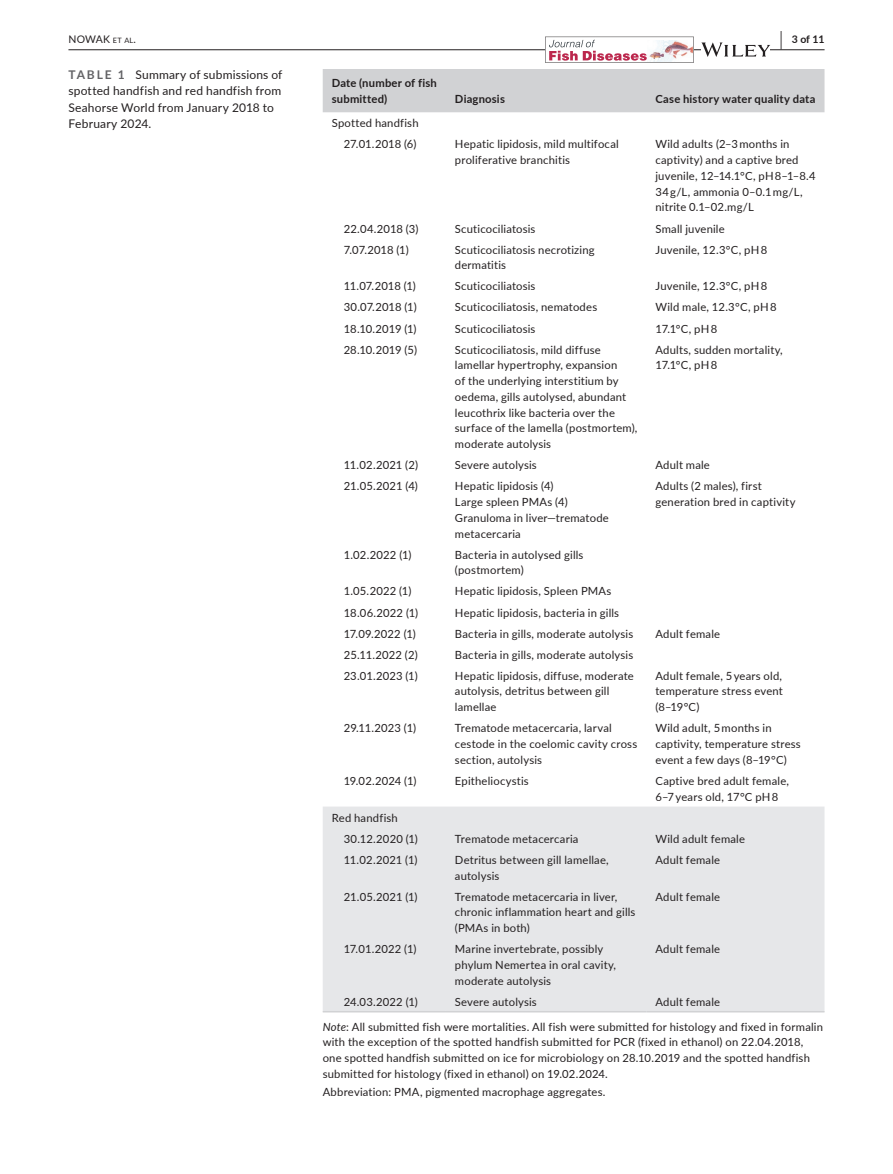
<style>
.page{position:relative;width:893px;height:1174px;background:#fff}
.page>*{position:absolute;margin:0;border:0;box-sizing:border-box;transform-origin:0 0}
.t1{font:12px/16.5px "Lato";letter-spacing:.015em;color:#231f20}
.t2{font:11.25px/15.8px "Lato";letter-spacing:.015em;color:#231f20}
.t3{font:700 11.25px/15.8px "Lato";letter-spacing:.02em;color:#231f20}
.t4{font:10.5px "Lato";letter-spacing:.015em;color:#231f20}
.t5{font:700 10.5px "Lato";color:#231f20}
.s1{font-size:7.35px}
.s2{font-size:19.5px}
.s3{font-weight:700;color:#636366}
.s4{font-style:italic}
</style>
<div class="page">
<hr style="left:68px;top:49px;width:756px;height:1px;background:#231f20">
<svg style="left:545px;top:37px;width:149px;height:26px"></svg>
<svg style="left:701px;top:42px;width:69px;height:15px"></svg>
<div style="left:323px;top:69px;width:501px;height:43px;background:#d1d2d4"></div>
<div style="left:323px;top:806px;width:501px;height:205px;background:#e6e7e9"></div>
<hr style="left:323px;top:1011px;width:123px;height:1px;background:#d1d2d4">
<hr style="left:446px;top:1011px;width:200px;height:1px;background:#d1d2d4">
<hr style="left:646px;top:1011px;width:178px;height:1px;background:#d1d2d4">
<p class="t4" style="left:68px;top:31px;width:69px">NOWAK <span class="s1">et al</span>.</p>
<p class="t5" style="left:780px;top:31px;width:46px"><span class="s2">|</span> 3 of 11</p>
<p class="t3" style="left:332px;top:75px;width:107px">Date (number of fish submitted)</p>
<p class="t1" style="left:68px;top:66px;width:215px"><span class="s3">TABLE 1</span> Summary of submissions of spotted handfish and red handfish from<br>Seahorse World from January 2018 to<br>February 2024.</p>
<p class="t3" style="left:455px;top:91px;width:52px">Diagnosis</p>
<p class="t3" style="left:655px;top:91px;width:162px">Case history water quality data</p>
<p class="t2" style="left:332px;top:112px;width:88px;line-height:21px;text-align:right">Spotted handfish<br>27.01.2018 (6)</p>
<p class="t2" style="left:455px;top:136px;width:165px">Hepatic lipidosis, mild multifocal proliferative branchitis</p>
<p class="t2" style="left:655px;top:136px;width:162px">Wild adults (2–3 months in captivity) and a captive bred juvenile, 12–14.1°C, pH 8–1–8.4<br>34 g/L, ammonia 0–0.1 mg/L, nitrite 0.1–02.mg/L</p>
<p class="t2" style="left:344px;top:220px;width:76px">22.04.2018 (3)</p>
<p class="t2" style="left:455px;top:220px;width:82px">Scuticociliatosis</p>
<p class="t2" style="left:655px;top:220px;width:71px">Small juvenile</p>
<p class="t2" style="left:344px;top:241px;width:66px">7.07.2018 (1)</p>
<p class="t2" style="left:455px;top:241px;width:141px">Scuticociliatosis necrotizing dermatitis</p>
<p class="t2" style="left:655px;top:241px;width:113px">Juvenile, 12.3°C, pH 8</p>
<p class="t2" style="left:344px;top:278px;width:74px">11.07.2018 (1)</p>
<p class="t2" style="left:455px;top:278px;width:82px">Scuticociliatosis</p>
<p class="t2" style="left:655px;top:278px;width:113px">Juvenile, 12.3°C, pH 8</p>
<p class="t2" style="left:344px;top:299px;width:74px">30.07.2018 (1)</p>
<p class="t2" style="left:455px;top:299px;width:144px">Scuticociliatosis, nematodes</p>
<p class="t2" style="left:655px;top:299px;width:123px">Wild male, 12.3°C, pH 8</p>
<p class="t2" style="left:344px;top:320px;width:74px">18.10.2019 (1)</p>
<p class="t2" style="left:455px;top:320px;width:82px">Scuticociliatosis</p>
<p class="t2" style="left:655px;top:320px;width:63px">17.1°C, pH 8</p>
<p class="t2" style="left:344px;top:341px;width:75px">28.10.2019 (5)</p>
<p class="t2" style="left:455px;top:341px;width:184px">Scuticociliatosis, mild diffuse lamellar hypertrophy, expansion<br>of the underlying interstitium by oedema, gills autolysed, abundant leucothrix like bacteria over the surface of the lamella (postmortem), moderate autolysis</p>
<p class="t2" style="left:655px;top:341px;width:129px">Adults, sudden mortality,<br>17.1°C, pH 8</p>
<p class="t2" style="left:344px;top:457px;width:76px">11.02.2021 (2)</p>
<p class="t2" style="left:455px;top:457px;width:83px">Severe autolysis</p>
<p class="t2" style="left:655px;top:457px;width:56px">Adult male</p>
<p class="t2" style="left:344px;top:478px;width:76px">21.05.2021 (4)</p>
<p class="t2" style="left:455px;top:478px;width:155px">Hepatic lipidosis (4)<br>Large spleen PMAs (4)<br>Granuloma in liver—trematode metacercaria</p>
<p class="t2" style="left:655px;top:478px;width:142px">Adults (2 males), first generation bred in captivity</p>
<p class="t2" style="left:344px;top:546px;width:69px">1.02.2022 (1)</p>
<p class="t2" style="left:455px;top:546px;width:130px">Bacteria in autolysed gills (postmortem)</p>
<p class="t2" style="left:344px;top:583px;width:69px">1.05.2022 (1)</p>
<p class="t2" style="left:455px;top:583px;width:158px">Hepatic lipidosis, Spleen PMAs</p>
<p class="t2" style="left:344px;top:604px;width:76px">18.06.2022 (1)</p>
<p class="t2" style="left:455px;top:604px;width:166px">Hepatic lipidosis, bacteria in gills</p>
<p class="t2" style="left:344px;top:625px;width:74px">17.09.2022 (1)</p>
<p class="t2" style="left:455px;top:625px;width:180px">Bacteria in gills, moderate autolysis</p>
<p class="t2" style="left:655px;top:625px;width:66px">Adult female</p>
<p class="t2" style="left:344px;top:646px;width:75px">25.11.2022 (2)</p>
<p class="t2" style="left:455px;top:646px;width:180px">Bacteria in gills, moderate autolysis</p>
<p class="t2" style="left:344px;top:667px;width:76px">23.01.2023 (1)</p>
<p class="t2" style="left:455px;top:667px;width:180px">Hepatic lipidosis, diffuse, moderate autolysis, detritus between gill lamellae</p>
<p class="t2" style="left:655px;top:667px;width:129px;text-align:justify">Adult female, 5 years old, temperature stress event (8–19°C)</p>
<p class="t2" style="left:344px;top:720px;width:74px">29.11.2023 (1)</p>
<p class="t2" style="left:455px;top:720px;width:184px">Trematode metacercaria, larval cestode in the coelomic cavity cross section, autolysis</p>
<p class="t2" style="left:655px;top:720px;width:147px">Wild adult, 5 months in captivity, temperature stress event a few days (8–19°C)</p>
<p class="t2" style="left:344px;top:772px;width:74px">19.02.2024 (1)</p>
<p class="t2" style="left:455px;top:772px;width:75px">Epitheliocystis</p>
<p class="t2" style="left:655px;top:772px;width:135px">Captive bred adult female,<br>6–7 years old, 17°C pH 8</p>
<p class="t2" style="left:344px;top:806px;width:76px;line-height:21px;text-indent:-12px">Red handfish<br>30.12.2020 (1)</p>
<p class="t2" style="left:455px;top:830px;width:125px">Trematode metacercaria</p>
<p class="t2" style="left:655px;top:830px;width:91px">Wild adult female</p>
<p class="t2" style="left:344px;top:851px;width:75px">11.02.2021 (1)</p>
<p class="t2" style="left:455px;top:851px;width:155px">Detritus between gill lamellae, autolysis</p>
<p class="t2" style="left:655px;top:851px;width:66px">Adult female</p>
<p class="t2" style="left:344px;top:888px;width:75px">21.05.2021 (1)</p>
<p class="t2" style="left:455px;top:888px;width:182px">Trematode metacercaria in liver, chronic inflammation heart and gills (PMAs in both)</p>
<p class="t2" style="left:655px;top:888px;width:66px">Adult female</p>
<p class="t2" style="left:344px;top:940px;width:74px">17.01.2022 (1)</p>
<p class="t2" style="left:455px;top:940px;width:163px">Marine invertebrate, possibly phylum Nemertea in oral cavity, moderate autolysis</p>
<p class="t2" style="left:655px;top:940px;width:66px">Adult female</p>
<p class="t2" style="left:344px;top:993px;width:76px">24.03.2022 (1)</p>
<p class="t2" style="left:455px;top:993px;width:83px">Severe autolysis</p>
<p class="t2" style="left:323px;top:989px;width:502px;line-height:24.8px;text-indent:333px">Adult female<br><span class="s4">Note</span>: All submitted fish were mortalities. All fish were submitted for histology and fixed in formalin</p>
<p class="t2" style="left:323px;top:1034px;width:489px">with the exception of the spotted handfish submitted for PCR (fixed in ethanol) on 22.04.2018, one spotted handfish submitted on ice for microbiology on 28.10.2019 and the spotted handfish submitted for histology (fixed in ethanol) on 19.02.2024.</p>
<p class="t2" style="left:323px;top:1083px;width:284px">Abbreviation: PMA, pigmented macrophage aggregates.</p>
</div>
